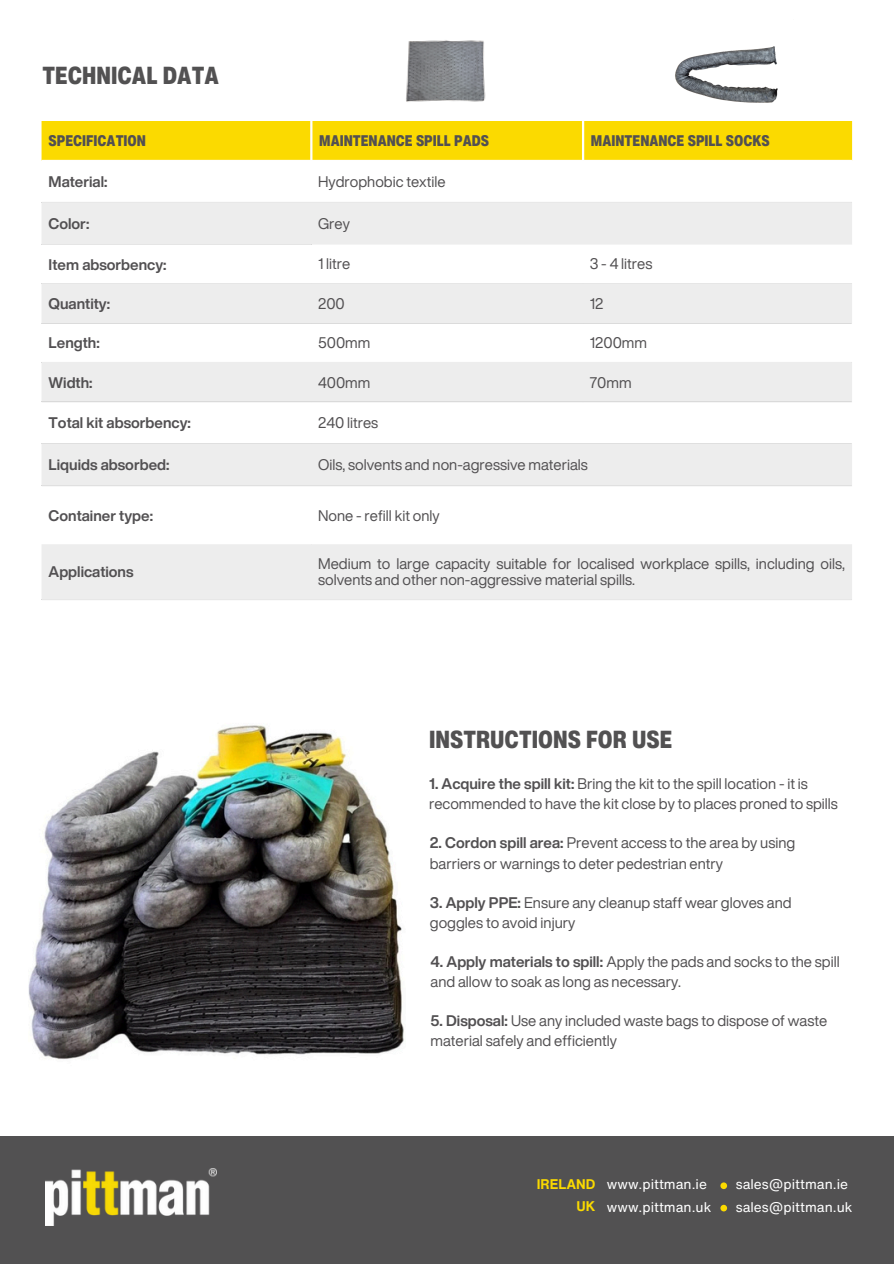
<style>
.page{position:relative;width:894px;height:1264px;background:#fff}
.page>*{position:absolute;margin:0;border:0;box-sizing:border-box;transform-origin:0 0}
.t1{font:900 condensed 24px "Helvetica Now Text";color:#525152}
.t2{font:15px/20.2px "Helvetica Now Display";color:#525052}
.t3{font:700 15px "Helvetica Now Display";color:#525052}
.t4{font:900 condensed 15px "Helvetica Now Text";color:#525052}
.t5{font:13.65px "Helvetica Now Text";color:#fff}
.t6{font:700 13.65px "Helvetica Now Text";color:#fbda00}
.s1{font-weight:700}
</style>
<div class="page">
<img style="left:29px;top:725px;width:375px;height:335px">
<div style="left:42px;top:121px;width:809px;height:39px;background:#fbda00"></div>
<svg style="left:42px;top:203px;width:809px;height:396px;fill:#ededed"></svg>
<hr style="left:42px;top:202px;width:809px;height:1px;background:#ededed">
<hr style="left:42px;top:244px;width:269px;height:1px;background:#ededed">
<hr style="left:42px;top:283px;width:809px;height:1px;background:#ededed">
<hr style="left:42px;top:322px;width:809px;height:1px;background:#ededed">
<hr style="left:42px;top:362px;width:809px;height:1px;background:#ededed">
<hr style="left:42px;top:401px;width:809px;height:1px;background:#ededed">
<hr style="left:42px;top:443px;width:809px;height:1px;background:#ededed">
<hr style="left:42px;top:485px;width:809px;height:1px;background:#ededed">
<hr style="left:42px;top:599px;width:809px;height:1px;background:#ededed">
<hr style="left:310px;top:121px;width:2px;height:40px;background:#fff">
<hr style="left:581px;top:121px;width:3px;height:40px;background:#fff">
<div style="left:0;top:1136px;width:893px;height:127px;background:#525152"></div>
<img style="left:46px;top:1168px;width:171px;height:56px">
<div style="left:720px;top:1182px;width:7px;height:7px;background:#fbda00;border-radius:50%"></div>
<div style="left:720px;top:1204px;width:7px;height:7px;background:#fbda00;border-radius:50%"></div>
<img style="left:401px;top:40px;width:89px;height:90px">
<img style="left:652px;top:46px;width:141px;height:78px">
<h1 class="t1" style="left:43px;top:57px;width:178px">TECHNICAL DATA</h1>
<p class="t4" style="left:49px;top:129px;width:99px">SPECIFICATION</p>
<p class="t4" style="left:319px;top:129px;width:171px">MAINTENANCE SPILL PADS</p>
<h1 class="t4" style="left:590px;top:129px;width:180px">MAINTENANCE SPILL SOCKS</h1>
<p class="t3" style="left:49px;top:170px;width:60px">Material:</p>
<p class="t2" style="left:318px;top:171px;width:129px">Hydrophobic textile</p>
<p class="t3" style="left:49px;top:212px;width:42px">Color:</p>
<p class="t2" style="left:318px;top:213px;width:33px">Grey</p>
<p class="t3" style="left:49px;top:253px;width:119px">Item absorbency:</p>
<p class="t2" style="left:318px;top:253px;width:34px">1 litre</p>
<p class="t2" style="left:589px;top:253px;width:64px">3 - 4 litres</p>
<p class="t3" style="left:49px;top:292px;width:63px">Quantity:</p>
<p class="t2" style="left:318px;top:293px;width:28px">200</p>
<p class="t2" style="left:589px;top:293px;width:15px">12</p>
<p class="t3" style="left:49px;top:332px;width:53px">Length:</p>
<p class="t2" style="left:318px;top:332px;width:54px">500mm</p>
<p class="t2" style="left:589px;top:332px;width:59px">1200mm</p>
<p class="t3" style="left:49px;top:371px;width:45px">Width:</p>
<p class="t2" style="left:318px;top:372px;width:54px">400mm</p>
<p class="t2" style="left:589px;top:372px;width:43px">70mm</p>
<p class="t3" style="left:49px;top:411px;width:144px">Total kit absorbency:</p>
<p class="t2" style="left:318px;top:412px;width:62px">240 litres</p>
<p class="t3" style="left:49px;top:453px;width:122px">Liquids absorbed:</p>
<p class="t2" style="left:318px;top:454px;width:271px">Oils, solvents and non-agressive materials</p>
<p class="t3" style="left:49px;top:504px;width:106px">Container type:</p>
<p class="t2" style="left:318px;top:505px;width:123px">None - refill kit only</p>
<p class="t3" style="left:49px;top:560px;width:86px">Applications</p>
<p class="t2" style="left:318px;top:555px;width:528px;line-height:15.8px">Medium to large capacity suitable for localised workplace spills, including oils, solvents and other non-aggressive material spills.</p>
<p class="t1" style="left:429px;top:721px;width:245px">INSTRUCTIONS FOR USE</p>
<p class="t2" style="left:429px;top:773px;width:410px"><span class="s1">1. Acquire the spill kit:</span> Bring the kit to the spill location - it is recommended to have the kit close by to places proned to spills</p>
<p class="t2" style="left:429px;top:832px;width:367px"><span class="s1">2. Cordon spill area:</span> Prevent access to the area by using barriers or warnings to deter pedestrian entry</p>
<p class="t2" style="left:430px;top:891px;width:363px"><span class="s1">3. Apply PPE:</span> Ensure any cleanup staff wear gloves and goggles to avoid injury</p>
<p class="t2" style="left:430px;top:951px;width:410px"><span class="s1">4. Apply materials to spill:</span> Apply the pads and socks to the spill and allow to soak as long as necessary.</p>
<p class="t2" style="left:430px;top:1010px;width:398px"><span class="s1">5. Disposal:</span> Use any included waste bags to dispose of waste material safely and efficiently</p>
<p class="t6" style="left:536px;top:1174px;width:60px">IRELAND</p>
<p class="t5" style="left:606px;top:1173px;width:101px">www.pittman.ie</p>
<p class="t5" style="left:735px;top:1173px;width:114px">sales@pittman.ie</p>
<p class="t6" style="left:576px;top:1196px;width:20px">UK</p>
<p class="t5" style="left:606px;top:1196px;width:106px">www.pittman.uk</p>
<p class="t5" style="left:735px;top:1196px;width:118px">sales@pittman.uk</p>
</div>
